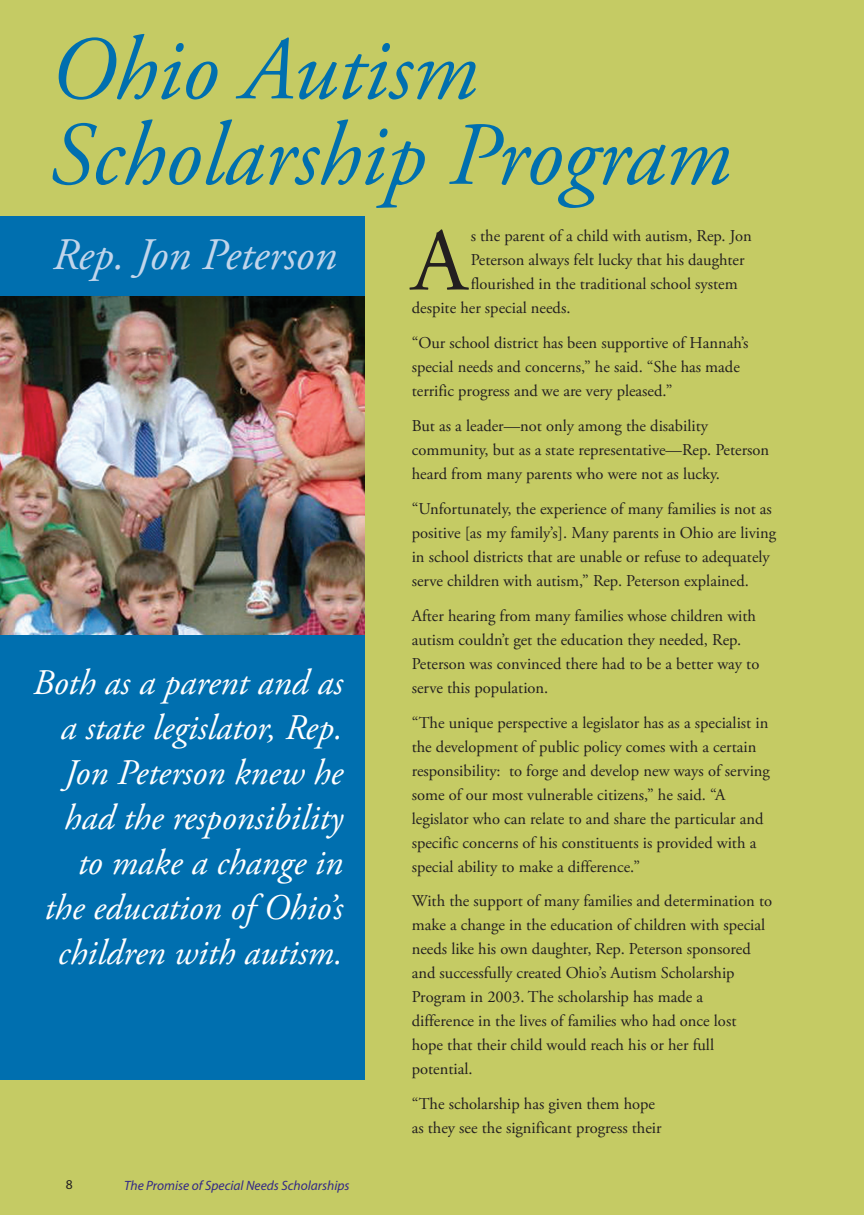
<style>
.page{position:relative;width:864px;height:1215px;background:#c5cb64}
.page>*{position:absolute;margin:0;border:0;box-sizing:border-box;transform-origin:0 0}
.t1{font:italic 90px/85.5px "Adobe Garamond Pro";color:#006faf}
.t2{font:88.95px "Adobe Garamond Pro";color:#231f20}
.t3{font:italic 45px "Adobe Garamond Pro";color:#c1d5eb}
.t4{font:italic 36px/45px "Adobe Garamond Pro";color:#fff;text-align:right}
.t5{font:16.5px/24px "Adobe Garamond Pro";color:#231f20}
.t6{font:italic 13.5px "Myriad";color:#332986}
.t7{font:13.5px "Myriad";color:#231f20}
</style>
<div class="page">
<div style="left:0;top:216px;width:364px;height:864px;background:#006faf"></div>
<img style="left:0;top:297px;width:364px;height:337px">
<h1 class="t1" style="left:50px;top:29px;width:683px">Ohio Autism<br>Scholarship Program</h1>
<h3 class="t3" style="left:53px;top:227px;width:286px">Rep. Jon Peterson</h3>
<h2 class="t2" style="left:412px;top:208px;width:57px">A</h2>
<p class="t5" style="left:471px;top:225px;width:283px">s the parent of a child with autism, Rep. Jon</p>
<p class="t5" style="left:471px;top:249px;width:275px">Peterson always felt lucky that his daughter</p>
<p class="t5" style="left:471px;top:273px;width:269px">flourished in the traditional school system</p>
<p class="t5" style="left:412px;top:297px;width:160px">despite her special needs.</p>
<p class="t5" style="left:412px;top:332px;width:338px">“Our school district has been supportive of Hannah’s special needs and concerns,” he said. “She has made terrific progress and we are very pleased.”</p>
<p class="t5" style="left:412px;top:414px;width:359px">But as a leader—not only among the disability community, but as a state representative—Rep. Peterson heard from many parents who were not as lucky.</p>
<p class="t5" style="left:412px;top:497px;width:366px">“Unfortunately, the experience of many families is not as positive [as my family’s]. Many parents in Ohio are living in school districts that are unable or refuse to adequately serve children with autism,” Rep. Peterson explained.</p>
<p class="t5" style="left:412px;top:604px;width:349px">After hearing from many families whose children with autism couldn’t get the education they needed, Rep.<br>Peterson was convinced there had to be a better way to serve this population.</p>
<p class="t5" style="left:412px;top:711px;width:360px">“The unique perspective a legislator has as a specialist in the development of public policy comes with a certain responsibility: to forge and develop new ways of serving some of our most vulnerable citizens,” he said. “A legislator who can relate to and share the particular and specific concerns of his constituents is provided with a special ability to make a difference.”</p>
<p class="t5" style="left:412px;top:890px;width:362px">With the support of many families and determination to make a change in the education of children with special needs like his own daughter, Rep. Peterson sponsored and successfully created Ohio’s Autism Scholarship Program in 2003. The scholarship has made a<br>difference in the lives of families who had once lost<br>hope that their child would reach his or her full potential.</p>
<p class="t5" style="left:412px;top:1093px;width:251px">“The scholarship has given them hope as they see the significant progress their</p>
<h3 class="t4" style="left:33px;top:661px;width:312px">Both as a parent and as a state legislator, Rep.<br>Jon Peterson knew he had the responsibility to make a change in the education of Ohio’s children with autism.</h3>
<p class="t7" style="left:66px;top:1178px;width:8px">8</p>
<p class="t6" style="left:124px;top:1178px;width:227px">The Promise of Special Needs Scholarships</p>
</div>
